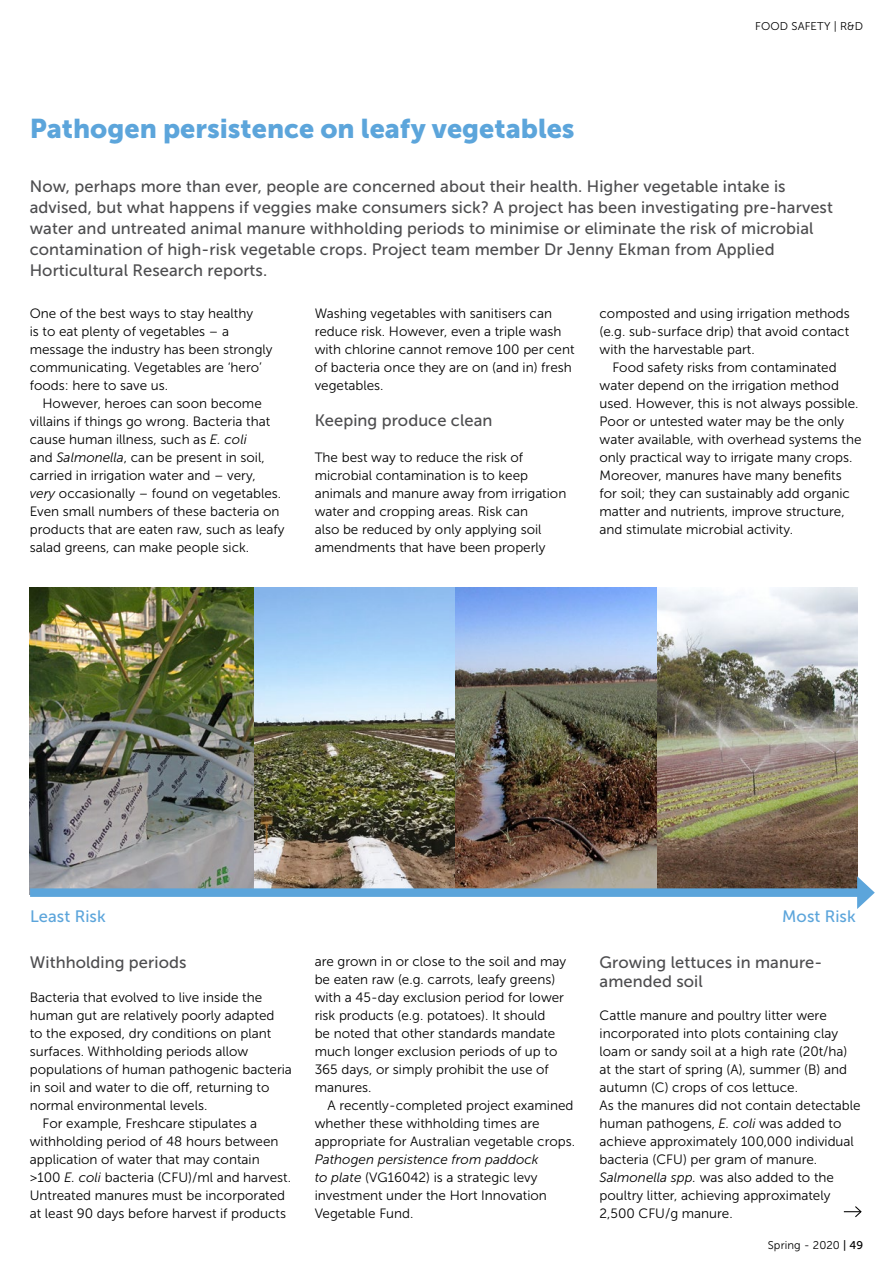
<style>
.page{position:relative;width:893px;height:1263px;background:#fff}
.page>*{position:absolute;margin:0;border:0;box-sizing:border-box;transform-origin:0 0}
.Heading{font:27px "Museo Sans 900";color:#5ca5db}
.Stand_First{font:16.5px/21px "Museo Sans 500";letter-spacing:.005em;color:#4d4d4f}
.Sub_Heading{font:16.5px/19.5px "Museo Sans 500";letter-spacing:.005em;color:#4d4d4f}
.Sub_Heading-2{font:16.5px "Museo Sans 500";letter-spacing:.005em;color:#5ca5db}
.First_Paragraph{font:13.5px/18px "Museo Sans 300";color:#000}
.Body{font:13.5px/18px "Museo Sans 300";color:#000}
.R_D_Tag_on_Dark{font:11.25px "Museo Sans 300";letter-spacing:.01em;color:#000}
.s1{font-style:italic}
.s2{font-family:"Museo Sans 500"}
</style>
<div class="page">
<svg style="left:844px;top:1206px;width:18px;height:12px"></svg>
<img style="left:30px;top:588px;width:827px;height:300px">
<div style="left:30px;top:888px;width:834px;height:9px;background:#5ca5db"></div>
<svg style="left:857px;top:876px;width:18px;height:33px"></svg>
<p class="Heading" style="left:30px;top:113px;width:546px">Pathogen persistence on leafy vegetables</p>
<p class="R_D_Tag_on_Dark" style="left:755px;top:20px;width:110px">FOOD SAFETY | R&amp;D</p>
<p class="Stand_First" style="left:30px;top:176px;width:805px">Now, perhaps more than ever, people are concerned about their health. Higher vegetable intake is advised, but what happens if veggies make consumers sick? A project has been investigating pre-harvest water and untreated animal manure withholding periods to minimise or eliminate the risk of microbial contamination of high-risk vegetable crops. Project team member Dr Jenny Ekman from Applied Horticultural Research reports.</p>
<p class="First_Paragraph" style="left:30px;top:304px;width:244px">One of the best ways to stay healthy<br>is to eat plenty of vegetables – a message the industry has been strongly communicating. Vegetables are ‘hero’ foods: here to save us.</p>
<p class="Body" style="left:30px;top:394px;width:256px;text-indent:13px">However, heroes can soon become villains if things go wrong. Bacteria that cause human illness, such as <span class="s1">E. coli<br></span>and <span class="s1">Salmonella</span>, can be present in soil, carried in irrigation water and – very,<br><span class="s1">very</span> occasionally – found on vegetables.<br>Even small numbers of these bacteria on products that are eaten raw, such as leafy salad greens, can make people sick.</p>
<p class="Body" style="left:315px;top:304px;width:261px">Washing vegetables with sanitisers can reduce risk. However, even a triple wash with chlorine cannot remove 100 per cent of bacteria once they are on (and in) fresh vegetables.</p>
<p class="Sub_Heading" style="left:315px;top:411px;width:179px">Keeping produce clean</p>
<p class="First_Paragraph" style="left:315px;top:448px;width:253px">The best way to reduce the risk of microbial contamination is to keep animals and manure away from irrigation water and cropping areas. Risk can<br>also be reduced by only applying soil amendments that have been properly</p>
<p class="First_Paragraph" style="left:600px;top:304px;width:252px;text-align:justify">composted and using irrigation methods (e.g. sub-surface drip) that avoid contact with the harvestable part.</p>
<p class="Body" style="left:600px;top:358px;width:263px;text-indent:13px">Food safety risks from contaminated water depend on the irrigation method used. However, this is not always possible.<br>Poor or untested water may be the only water available, with overhead systems the only practical way to irrigate many crops.<br>Moreover, manures have many benefits for soil; they can sustainably add organic matter and nutrients, improve structure, and stimulate microbial activity.</p>
<p class="Sub_Heading-2" style="left:30px;top:907px;width:77px">Least Risk</p>
<p class="Sub_Heading-2" style="left:782px;top:907px;width:75px">Most Risk</p>
<p class="Sub_Heading" style="left:30px;top:952px;width:158px">Withholding periods</p>
<p class="First_Paragraph" style="left:30px;top:988px;width:264px">Bacteria that evolved to live inside the human gut are relatively poorly adapted<br>to the exposed, dry conditions on plant surfaces. Withholding periods allow populations of human pathogenic bacteria in soil and water to die off, returning to normal environmental levels.</p>
<p class="First_Paragraph" style="left:30px;top:1114px;width:263px;text-indent:13px">For example, Freshcare stipulates a withholding period of 48 hours between application of water that may contain &gt;100 <span class="s1">E. coli</span> bacteria (CFU)/ml and harvest.<br>Untreated manures must be incorporated at least 90 days before harvest if products</p>
<p class="First_Paragraph" style="left:315px;top:952px;width:253px">are grown in or close to the soil and may be eaten raw (e.g. carrots, leafy greens) with a 45-day exclusion period for lower risk products (e.g. potatoes). It should<br>be noted that other standards mandate much longer exclusion periods of up to 365 days, or simply prohibit the use of manures.</p>
<p class="First_Paragraph" style="left:315px;top:1096px;width:262px;text-indent:13px">A recently-completed project examined whether these withholding times are appropriate for Australian vegetable crops.<br><span class="s1">Pathogen persistence from paddock<br>to plate</span> (VG16042) is a strategic levy investment under the Hort Innovation Vegetable Fund.</p>
<p class="Sub_Heading" style="left:600px;top:952px;width:224px">Growing lettuces in manure&shy;amended soil</p>
<p class="Body" style="left:600px;top:1006px;width:263px">Cattle manure and poultry litter were incorporated into plots containing clay loam or sandy soil at a high rate (20t/ha) at the start of spring (A), summer (B) and autumn (C) crops of cos lettuce.<br>As the manures did not contain detectable human pathogens, <span class="s1">E. coli</span> was added to achieve approximately 100,000 individual bacteria (CFU) per gram of manure.<br><span class="s1">Salmonella spp.</span> was also added to the poultry litter, achieving approximately 2,500 CFU/g manure.</p>
<p class="R_D_Tag_on_Dark" style="left:768px;top:1239px;width:97px">Spring - 2020 <span class="s2">| 49</span></p>
</div>
